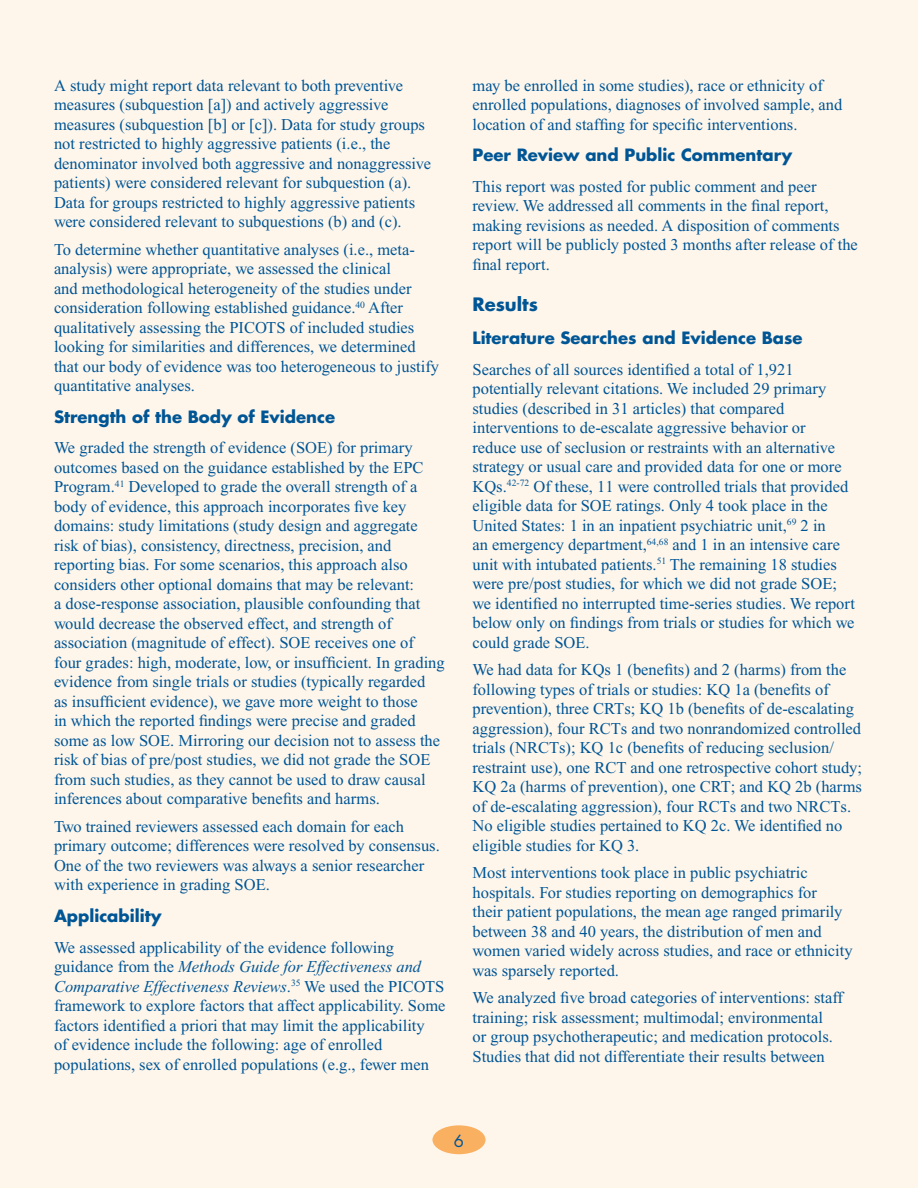
<style>
.page{position:relative;width:918px;height:1188px;background:#fff}
.page>*{position:absolute;margin:0;border:0;box-sizing:border-box;transform-origin:0 0}
.Head_Level_1{font:700 18px "Futura";color:#005595}
.Text{font:16.5px/19.5px "Times New Roman";color:#005595}
.Head_Level_2{font:700 16.5px "Futura";color:#005595}
.t1{font:16.5px "Futura";color:#005595}
.s1{font-style:italic}
</style>
<div class="page">
<div style="left:0;top:0;width:917px;height:1188px;background:#fef6eb"></div>
<div style="left:432px;top:1125px;width:54px;height:29px;background:#fab061;border-radius:50%"></div>
<p class="Text" style="left:54px;top:75px;width:379px">A study might report data relevant to both preventive measures (subquestion [a]) and actively aggressive measures (subquestion [b] or [c]). Data for study groups not restricted to highly aggressive patients (i.e., the denominator involved both aggressive and nonaggressive patients) were considered relevant for subquestion (a).<br>Data for groups restricted to highly aggressive patients were considered relevant to subquestions (b) and (c).</p>
<p class="Text" style="left:54px;top:240px;width:387px">To determine whether quantitative analyses (i.e., meta&shy;analysis) were appropriate, we assessed the clinical<br>and methodological heterogeneity of the studies under consideration following established guidance.<sup>40</sup> After qualitatively assessing the PICOTS of included studies looking for similarities and differences, we determined that our body of evidence was too heterogeneous to justify quantitative analyses.</p>
<p class="Head_Level_2" style="left:54px;top:406px;width:283px">Strength of the Body of Evidence</p>
<p class="Text" style="left:54px;top:438px;width:392px">We graded the strength of evidence (SOE) for primary outcomes based on the guidance established by the EPC Program.<sup>41</sup> Developed to grade the overall strength of a body of evidence, this approach incorporates five key domains: study limitations (study design and aggregate risk of bias), consistency, directness, precision, and reporting bias. For some scenarios, this approach also considers other optional domains that may be relevant:<br>a dose-response association, plausible confounding that would decrease the observed effect, and strength of association (magnitude of effect). SOE receives one of four grades: high, moderate, low, or insufficient. In grading evidence from single trials or studies (typically regarded<br>as insufficient evidence), we gave more weight to those<br>in which the reported findings were precise and graded some as low SOE. Mirroring our decision not to assess the risk of bias of pre/post studies, we did not grade the SOE from such studies, as they cannot be used to draw causal inferences about comparative benefits and harms.</p>
<p class="Text" style="left:54px;top:817px;width:387px">Two trained reviewers assessed each domain for each primary outcome; differences were resolved by consensus.<br>One of the two reviewers was always a senior researcher with experience in grading SOE.</p>
<p class="Head_Level_2" style="left:54px;top:905px;width:109px">Applicability</p>
<p class="Text" style="left:54px;top:937px;width:393px">We assessed applicability of the evidence following guidance from the <span class="s1">Methods Guide for Effectiveness and Comparative Effectiveness Reviews</span>.<sup>35</sup> We used the PICOTS framework to explore factors that affect applicability. Some factors identified a priori that may limit the applicability<br>of evidence include the following: age of enrolled populations, sex of enrolled populations (e.g., fewer men</p>
<p class="Text" style="left:472px;top:75px;width:371px">may be enrolled in some studies), race or ethnicity of enrolled populations, diagnoses of involved sample, and location of and staffing for specific interventions.</p>
<p class="Head_Level_2" style="left:472px;top:144px;width:321px">Peer Review and Public Commentary</p>
<p class="Text" style="left:472px;top:177px;width:387px">This report was posted for public comment and peer review. We addressed all comments in the final report, making revisions as needed. A disposition of comments report will be publicly posted 3 months after release of the final report.</p>
<p class="Head_Level_1" style="left:472px;top:292px;width:67px">Results</p>
<p class="Head_Level_2" style="left:472px;top:327px;width:332px">Literature Searches and Evidence Base</p>
<p class="Text" style="left:472px;top:359px;width:384px">Searches of all sources identified a total of 1,921 potentially relevant citations. We included 29 primary studies (described in 31 articles) that compared interventions to de-escalate aggressive behavior or<br>reduce use of seclusion or restraints with an alternative strategy or usual care and provided data for one or more KQs.<sup>42-72</sup> Of these, 11 were controlled trials that provided eligible data for SOE ratings. Only 4 took place in the United States: 1 in an inpatient psychiatric unit,<sup>69</sup> 2 in<br>an emergency department,<sup>64,68</sup> and 1 in an intensive care unit with intubated patients.<sup>51</sup> The remaining 18 studies were pre/post studies, for which we did not grade SOE; we identified no interrupted time-series studies. We report below only on findings from trials or studies for which we could grade SOE.</p>
<p class="Text" style="left:472px;top:660px;width:391px">We had data for KQs 1 (benefits) and 2 (harms) from the following types of trials or studies: KQ 1a (benefits of prevention), three CRTs; KQ 1b (benefits of de-escalating aggression), four RCTs and two nonrandomized controlled trials (NRCTs); KQ 1c (benefits of reducing seclusion/ restraint use), one RCT and one retrospective cohort study; KQ 2a (harms of prevention), one CRT; and KQ 2b (harms of de-escalating aggression), four RCTs and two NRCTs.<br>No eligible studies pertained to KQ 2c. We identified no eligible studies for KQ 3.</p>
<p class="Text" style="left:472px;top:863px;width:382px">Most interventions took place in public psychiatric hospitals. For studies reporting on demographics for<br>their patient populations, the mean age ranged primarily between 38 and 40 years, the distribution of men and women varied widely across studies, and race or ethnicity was sparsely reported.</p>
<p class="Text" style="left:472px;top:988px;width:372px">We analyzed five broad categories of interventions: staff training; risk assessment; multimodal; environmental<br>or group psychotherapeutic; and medication protocols.<br>Studies that did not differentiate their results between</p>
<p class="t1" style="left:454px;top:1130px;width:12px">6</p>
</div>
